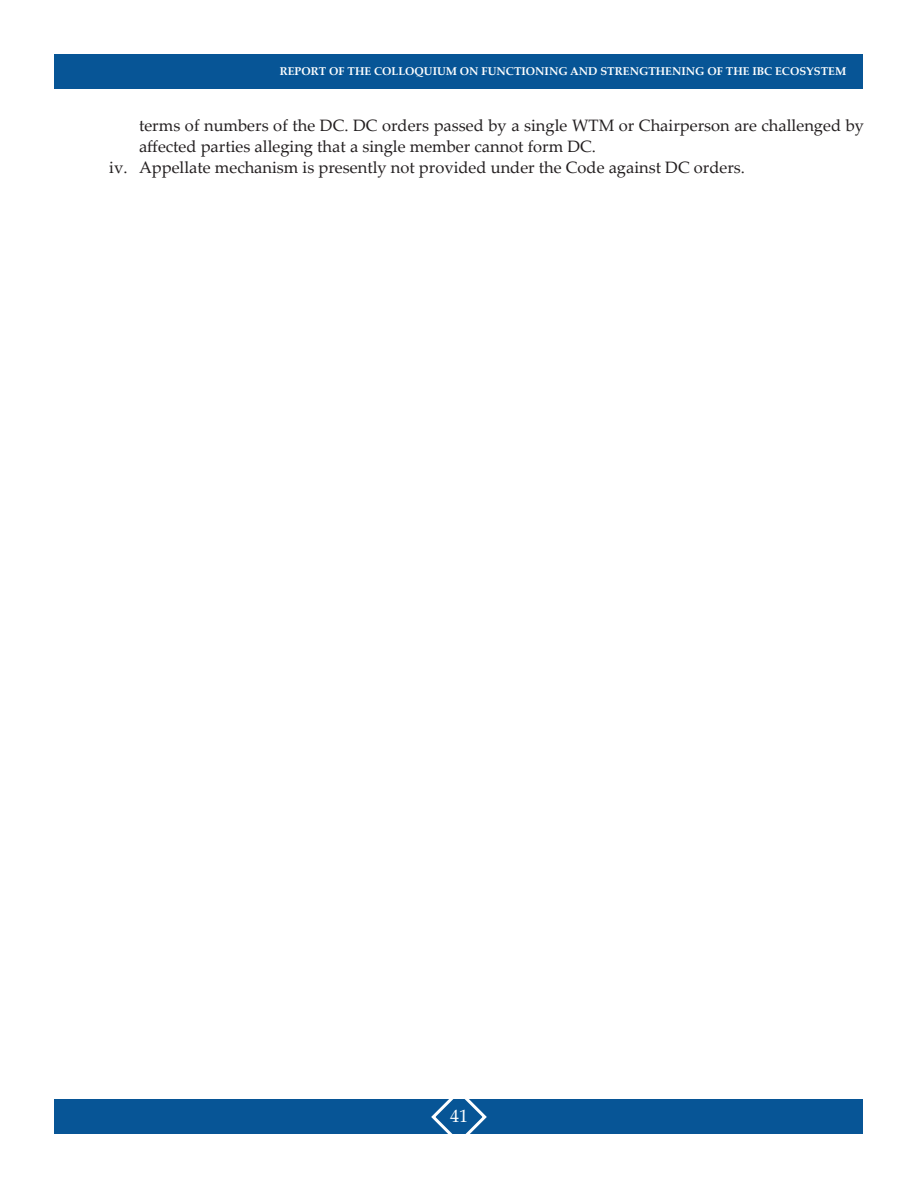
<style>
.page{position:relative;width:918px;height:1188px;background:#fff}
.page>*{position:absolute;margin:0;border:0;box-sizing:border-box;transform-origin:0 0}
.t1{font:18px "Palatino Linotype";color:#fff}
.t2{font:16.5px "Palatino Linotype";color:#231f20}
.t3{font:700 11.25px "Palatino Linotype";color:#fff}
</style>
<div class="page">
<div style="left:55px;top:54px;width:808px;height:34px;background:#075596"></div>
<div style="left:55px;top:1100px;width:808px;height:34px;background:#075596"></div>
<svg style="left:429px;top:1099px;width:60px;height:35px"></svg>
<p class="t3" style="left:280px;top:63px;width:568px">REPORT OF THE COLLOQUIUM ON FUNCTIONING AND STRENGTHENING OF THE IBC ECOSYSTEM</p>
<p class="t2" style="left:139px;top:114px;width:726px">terms of numbers of the DC. DC orders passed by a single WTM or Chairperson are challenged by</p>
<p class="t2" style="left:139px;top:135px;width:459px">affected parties alleging that a single member cannot form DC.</p>
<p class="t2" style="left:109px;top:156px;width:637px">iv. Appellate mechanism is presently not provided under the Code against DC orders.</p>
<p class="t1" style="left:450px;top:1104px;width:19px">41</p>
</div>
